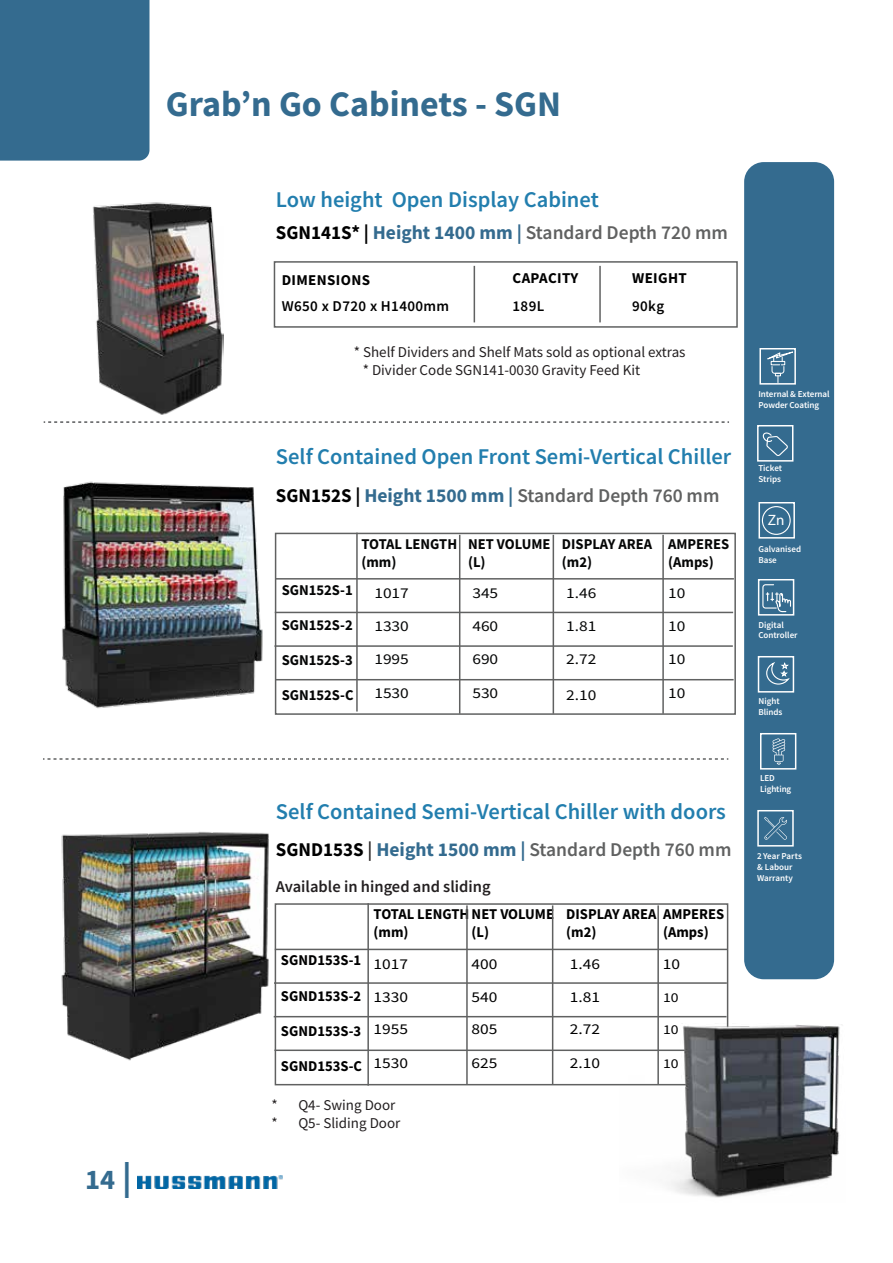
<style>
.page{position:relative;width:893px;height:1263px;background:#fff}
.page>*{position:absolute;margin:0;border:0;box-sizing:border-box;transform-origin:0 0}
.t1{font:700 36px "Source Sans Pro";color:#346b8f}
.t2{font:700 28.5px "Source Sans Pro";color:#346b8f}
.t3{font:600 22.5px "Source Sans Pro";color:#227eae}
.t4{font:600 19.5px "Source Sans Pro";color:#606161}
.t5{font:600 16.5px "Source Sans Pro";color:#231f20}
.t6{font:15px/18px "Source Sans Pro";color:#231f20}
.t7{font:700 15px/18px "Source Sans Pro";color:#000}
.t8{font:700 15px/18px "Source Sans Pro";color:#050606}
.t9{font:15px "Source Sans Pro";color:#050606;scale:1.16 1}
.t10{font:15px "Source Sans Pro";color:#000;scale:1.16 1}
.t11{font:600 15px "Source Sans Pro";letter-spacing:.025em;color:#000}
.t12{font:700 15px "Source Sans Pro";letter-spacing:.025em;color:#000}
.t13{font:15px "Myriad Pro";color:#fff}
.t14{font:13.5px "Source Sans Pro";color:#000;scale:1.16 1}
.t15{font:600 9px/10.8px "Source Sans Pro";color:#fff}
.s1{font-size:36px}
.s2{font-weight:700;color:#000}
.s3{font-weight:700;color:#346b8f}
.s4{color:#231f20}
</style>
<div class="page">
<img style="left:62px;top:481px;width:201px;height:228px">
<div style="left:274px;top:261px;width:464px;height:67px;border:2px solid #606161"></div>
<hr style="left:474px;top:266px;width:1px;height:56px;background:#606161">
<hr style="left:599px;top:266px;width:2px;height:56px;background:#606161">
<div style="left:744px;top:162px;width:90px;height:817px;background:#346b8f;border-radius:20px"></div>
<div style="left:757px;top:810px;width:37px;height:36px;border:2px solid #fff"></div>
<svg style="left:764px;top:817px;width:23px;height:23px"></svg>
<div style="left:760px;top:733px;width:36px;height:36px;border:2px solid #fff"></div>
<svg style="left:772px;top:738px;width:13px;height:27px"></svg>
<div style="left:758px;top:656px;width:36px;height:36px;border:2px solid #fff"></div>
<svg style="left:766px;top:662px;width:24px;height:23px"></svg>
<div style="left:758px;top:579px;width:36px;height:37px;border:2px solid #fff"></div>
<svg style="left:762px;top:584px;width:30px;height:29px"></svg>
<div style="left:758px;top:502px;width:37px;height:37px;border:2px solid #fff"></div>
<div style="left:762px;top:506px;width:29px;height:29px;border:1px solid #fff;border-radius:50%"></div>
<div style="left:757px;top:425px;width:36px;height:37px;border:2px solid #fff"></div>
<svg style="left:762px;top:432px;width:26px;height:24px"></svg>
<div style="left:759px;top:348px;width:37px;height:37px;border:2px solid #fff"></div>
<svg style="left:767px;top:352px;width:26px;height:31px"></svg>
<svg style="left:44px;top:421px;width:685px;height:2px"></svg>
<svg style="left:43px;top:758px;width:685px;height:2px"></svg>
<img style="left:61px;top:831px;width:225px;height:240px">
<div style="left:275px;top:903px;width:453px;height:182px;border:2px solid #606161"></div>
<hr style="left:466px;top:905px;width:2px;height:179px;background:#606161">
<hr style="left:552px;top:905px;width:1px;height:179px;background:#606161">
<hr style="left:657px;top:905px;width:2px;height:179px;background:#606161">
<hr style="left:367px;top:903px;width:2px;height:183px;background:#606161">
<hr style="left:275px;top:949px;width:453px;height:1px;background:#606161">
<hr style="left:274px;top:982px;width:453px;height:2px;background:#606161">
<hr style="left:274px;top:1016px;width:452px;height:1px;background:#606161">
<hr style="left:274px;top:1049px;width:453px;height:2px;background:#606161">
<div style="left:275px;top:533px;width:461px;height:182px;border:2px solid #606161"></div>
<hr style="left:459px;top:535px;width:1px;height:179px;background:#606161">
<hr style="left:553px;top:535px;width:1px;height:179px;background:#606161">
<hr style="left:662px;top:535px;width:2px;height:179px;background:#606161">
<hr style="left:356px;top:533px;width:2px;height:178px;background:#606161">
<hr style="left:276px;top:578px;width:458px;height:2px;background:#606161">
<hr style="left:275px;top:612px;width:458px;height:1px;background:#606161">
<hr style="left:274px;top:645px;width:459px;height:2px;background:#606161">
<hr style="left:275px;top:679px;width:459px;height:1px;background:#606161">
<img style="left:619px;top:1023px;width:223px;height:175px">
<img style="left:137px;top:1175px;width:145px;height:14px">
<div style="left:0;top:0;width:149px;height:161px;background:#346b8f"></div>
<img style="left:93px;top:202px;width:130px;height:213px">
<h2 class="t2" style="left:85px;top:1160px;width:48px">14 <span class="s1">|</span></h2>
<h1 class="t1" style="left:166px;top:79px;width:397px">Grabʼn Go Cabinets - SGN</h1>
<h3 class="t3" style="left:276px;top:185px;width:324px">Low height Open Display Cabinet</h3>
<h3 class="t4" style="left:276px;top:219px;width:453px"><span class="s2">SGN141S* |</span> <span class="s3">Height 1400 mm |</span> Standard Depth 720 mm</h3>
<h3 class="t12" style="left:282px;top:270px;width:90px">DIMENSIONS</h3>
<h3 class="t12" style="left:513px;top:268px;width:67px">CAPACITY</h3>
<h3 class="t11" style="left:282px;top:297px;width:169px">W650 x D720 x H1400mm</h3>
<h3 class="t11" style="left:513px;top:297px;width:33px">189L</h3>
<h3 class="t7" style="left:632px;top:269px;width:56px">WEIGHT</h3>
<h3 class="t11" style="left:632px;top:297px;width:33px">90kg</h3>
<h3 class="t6" style="left:363px;top:343px;width:324px;text-indent:-9px">* Shelf Dividers and Shelf Mats sold as optional extras * Divider Code SGN141-0030 Gravity Feed Kit</h3>
<h3 class="t3" style="left:276px;top:442px;width:457px">Self Contained Open Front Semi-Vertical Chiller</h3>
<h3 class="t4" style="left:276px;top:482px;width:445px"><span class="s2">SGN152S |</span> <span class="s3">Height 1500 mm |</span> Standard Depth 760 mm</h3>
<h3 class="t8" style="left:361px;top:534px;width:97px">TOTAL LENGTH (mm)</h3>
<h3 class="t8" style="left:468px;top:534px;width:84px">NET VOLUME (L)</h3>
<h3 class="t8" style="left:562px;top:534px;width:92px">DISPLAY AREA (m2)</h3>
<h3 class="t8" style="left:668px;top:534px;width:63px">AMPERES (Amps)</h3>
<h3 class="t9" style="left:374px;top:583px;width:31px">1017</h3>
<h3 class="t9" style="left:472px;top:583px;width:24px">345</h3>
<h3 class="t9" style="left:566px;top:583px;width:28px">1.46</h3>
<h3 class="t9" style="left:668px;top:583px;width:16px">10</h3>
<h3 class="t9" style="left:374px;top:617px;width:31px">1330</h3>
<h3 class="t9" style="left:472px;top:617px;width:24px">460</h3>
<h3 class="t9" style="left:566px;top:617px;width:28px">1.81</h3>
<h3 class="t9" style="left:668px;top:617px;width:16px">10</h3>
<h3 class="t9" style="left:374px;top:649px;width:31px">1995</h3>
<h3 class="t9" style="left:472px;top:649px;width:24px">690</h3>
<h3 class="t9" style="left:566px;top:649px;width:28px">2.72</h3>
<h3 class="t9" style="left:668px;top:649px;width:16px">10</h3>
<h3 class="t9" style="left:374px;top:683px;width:31px">1530</h3>
<h3 class="t9" style="left:472px;top:683px;width:24px">530</h3>
<h3 class="t9" style="left:668px;top:683px;width:16px">10</h3>
<h3 class="t8" style="left:282px;top:580px;width:73px">SGN152S-1</h3>
<h3 class="t8" style="left:282px;top:616px;width:73px">SGN152S-2</h3>
<h3 class="t8" style="left:282px;top:651px;width:73px">SGN152S-3</h3>
<h3 class="t8" style="left:282px;top:686px;width:73px">SGN152S-C</h3>
<h3 class="t9" style="left:566px;top:686px;width:28px">2.10</h3>
<h3 class="t3" style="left:276px;top:797px;width:452px">Self Contained Semi-Vertical Chiller with doors</h3>
<h3 class="t4" style="left:276px;top:836px;width:457px"><span class="s2">SGND153S</span> <span class="s4">|</span> <span class="s3">Height 1500 mm |</span> Standard Depth 760 mm</h3>
<h3 class="t5" style="left:276px;top:876px;width:216px">Available in hinged and sliding</h3>
<h3 class="t7" style="left:374px;top:905px;width:182px">TOTAL LENGTHNET VOLUME (mm)</h3>
<h3 class="t7" style="left:472px;top:923px;width:19px">(L)</h3>
<h3 class="t7" style="left:566px;top:905px;width:159px">DISPLAY AREA AMPERES (m2)</h3>
<h3 class="t7" style="left:663px;top:923px;width:47px">(Amps)</h3>
<h3 class="t7" style="left:281px;top:951px;width:82px">SGND153S-1</h3>
<h3 class="t7" style="left:281px;top:986px;width:82px">SGND153S-2</h3>
<h3 class="t7" style="left:281px;top:1021px;width:82px">SGND153S-3</h3>
<h3 class="t7" style="left:281px;top:1057px;width:83px">SGND153S-C</h3>
<h3 class="t10" style="left:374px;top:954px;width:31px">1017</h3>
<h3 class="t10" style="left:472px;top:954px;width:24px">400</h3>
<h3 class="t10" style="left:570px;top:954px;width:28px">1.46</h3>
<h3 class="t10" style="left:663px;top:954px;width:16px">10</h3>
<h3 class="t10" style="left:374px;top:987px;width:31px">1330</h3>
<h3 class="t10" style="left:472px;top:987px;width:24px">540</h3>
<h3 class="t10" style="left:570px;top:987px;width:28px">1.81</h3>
<h3 class="t14" style="left:663px;top:989px;width:15px">10</h3>
<h3 class="t10" style="left:374px;top:1019px;width:31px">1955</h3>
<h3 class="t10" style="left:472px;top:1019px;width:24px">805</h3>
<h3 class="t10" style="left:570px;top:1019px;width:28px">2.72</h3>
<h3 class="t14" style="left:663px;top:1021px;width:15px">10</h3>
<h3 class="t10" style="left:374px;top:1054px;width:31px">1530</h3>
<h3 class="t10" style="left:472px;top:1054px;width:24px">625</h3>
<h3 class="t10" style="left:570px;top:1054px;width:28px">2.10</h3>
<h3 class="t14" style="left:663px;top:1055px;width:15px">10</h3>
<h3 class="t6" style="left:271px;top:1096px;width:131px">* Q4- Swing Door * Q5- Sliding Door</h3>
<p class="t15" style="left:758px;top:388px;width:73px">Internal &amp; External<br>Powder Coating</p>
<p class="t15" style="left:758px;top:462px;width:25px">Ticket<br>Strips</p>
<h3 class="t13" style="left:768px;top:511px;width:18px">Zn</h3>
<p class="t15" style="left:758px;top:544px;width:44px">Galvanised<br>Base</p>
<p class="t15" style="left:758px;top:619px;width:41px">Digital<br>Controller</p>
<p class="t15" style="left:758px;top:696px;width:26px">Night<br>Blinds</p>
<p class="t15" style="left:760px;top:772px;width:33px">LED<br>Lighting</p>
<p class="t15" style="left:757px;top:851px;width:46px">2 Year Parts &amp; Labour<br>Warranty</p>
</div>
